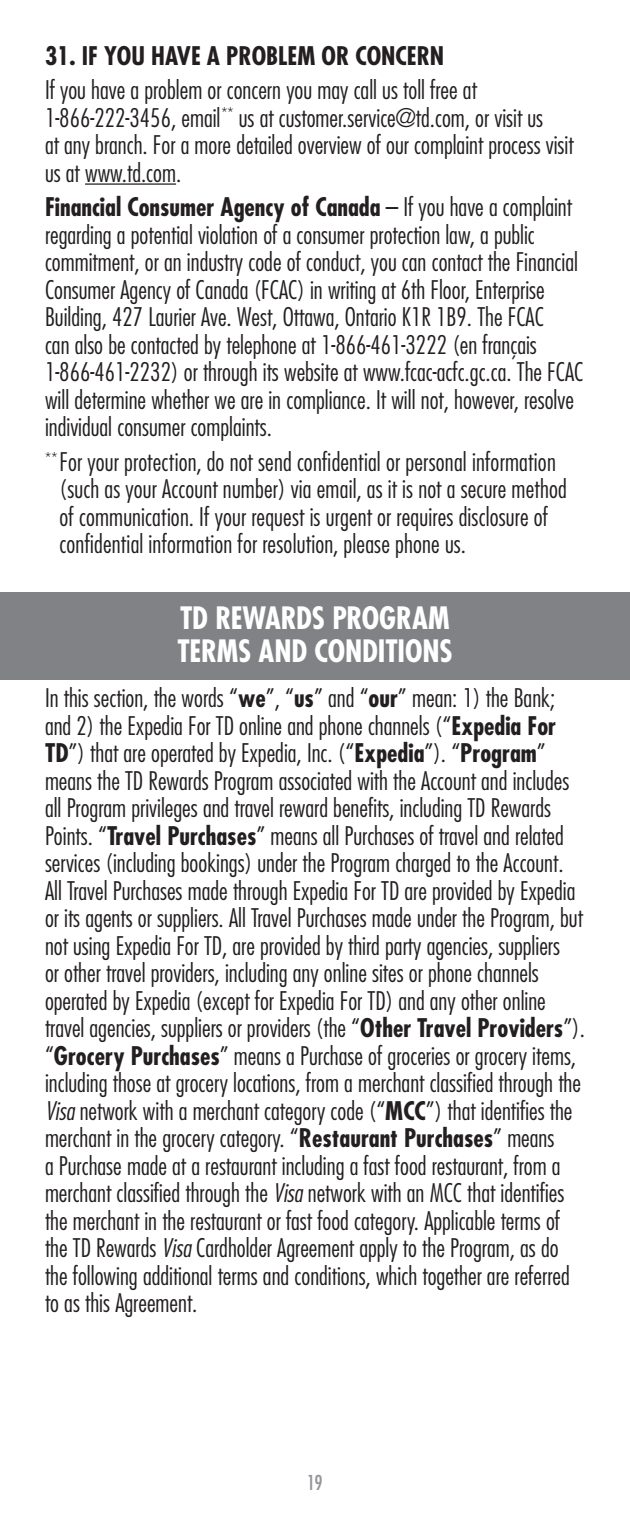
<style>
.page{position:relative;width:630px;height:1530px;background:#fff}
.page>*{position:absolute;margin:0;border:0;box-sizing:border-box;transform-origin:0 0}
.Body_Copy{font:700 condensed 30px/32.5px "Futura";letter-spacing:-.005em;color:#fff}
.Body_Copy-2{font:300 condensed 25px/27.5px "Futura";color:#231f20}
.t1{font:700 condensed 25px "Futura";color:#231f20}
.t2{font:condensed 20px "Futura";color:#939598}
.s1{font-weight:700}
.s2{font-style:italic}
</style>
<div class="page">
<div style="left:0;top:592px;width:630px;height:87px;background:#808285"></div>
<hr style="left:85px;top:183px;width:91px;height:2px;background:#231f20">
<p class="t1" style="left:45px;top:40px;width:401px">31. IF YOU HAVE A PROBLEM OR CONCERN</p>
<p class="Body_Copy-2" style="left:45px;top:76px;width:530px">If you have a problem or concern you may call us toll free at 1-866-222-3456, email<sup>**</sup> us at customer.service@td.com, or visit us<br>at any branch. For a more detailed overview of our complaint process visit us at www.td.com.</p>
<p class="Body_Copy-2" style="left:45px;top:193px;width:540px"><span class="s1">Financial Consumer Agency of Canada</span> – If you have a complaint regarding a potential violation of a consumer protection law, a public commitment, or an industry code of conduct, you can contact the Financial Consumer Agency of Canada (FCAC) in writing at 6th Floor, Enterprise Building, 427 Laurier Ave. West, Ottawa, Ontario K1R 1B9. The FCAC<br>can also be contacted by telephone at 1-866-461-3222 (en français 1-866-461-2232) or through its website at www.fcac-acfc.gc.ca. The FCAC will determine whether we are in compliance. It will not, however, resolve individual consumer complaints.</p>
<p class="Body_Copy-2" style="left:60px;top:448px;width:509px;text-indent:-15px"><sup>**</sup> For your protection, do not send confidential or personal information (such as your Account number) via email, as it is not a secure method of communication. If your request is urgent or requires disclosure of confidential information for resolution, please phone us.</p>
<p class="Body_Copy" style="left:177px;top:602px;width:277px">TD REWARDS PROGRAM<br>TERMS AND CONDITIONS</p>
<p class="Body_Copy-2" style="left:45px;top:684px;width:542px">In this section, the words “<span class="s1">we</span>”, “<span class="s1">us</span>” and “<span class="s1">our</span>” mean: 1) the Bank; and 2) the Expedia For TD online and phone channels (“<span class="s1">Expedia For TD</span>”) that are operated by Expedia, Inc. (“<span class="s1">Expedia</span>”). “<span class="s1">Program</span>” means the TD Rewards Program associated with the Account and includes all Program privileges and travel reward benefits, including TD Rewards Points. “<span class="s1">Travel Purchases</span>” means all Purchases of travel and related services (including bookings) under the Program charged to the Account.<br>All Travel Purchases made through Expedia For TD are provided by Expedia or its agents or suppliers. All Travel Purchases made under the Program, but not using Expedia For TD, are provided by third party agencies, suppliers<br>or other travel providers, including any online sites or phone channels operated by Expedia (except for Expedia For TD) and any other online travel agencies, suppliers or providers (the “<span class="s1">Other Travel Providers</span>”). “<span class="s1">Grocery Purchases</span>” means a Purchase of groceries or grocery items, including those at grocery locations, from a merchant classified through the <span class="s2">Visa</span> network with a merchant category code (“<span class="s1">MCC</span>”) that identifies the merchant in the grocery category. “<span class="s1">Restaurant Purchases</span>” means<br>a Purchase made at a restaurant including a fast food restaurant, from a merchant classified through the <span class="s2">Visa</span> network with an MCC that identifies the merchant in the restaurant or fast food category. Applicable terms of the TD Rewards <span class="s2">Visa</span> Cardholder Agreement apply to the Program, as do the following additional terms and conditions, which together are referred to as this Agreement.</p>
<p class="t2" style="left:307px;top:1471px;width:17px">19</p>
</div>
